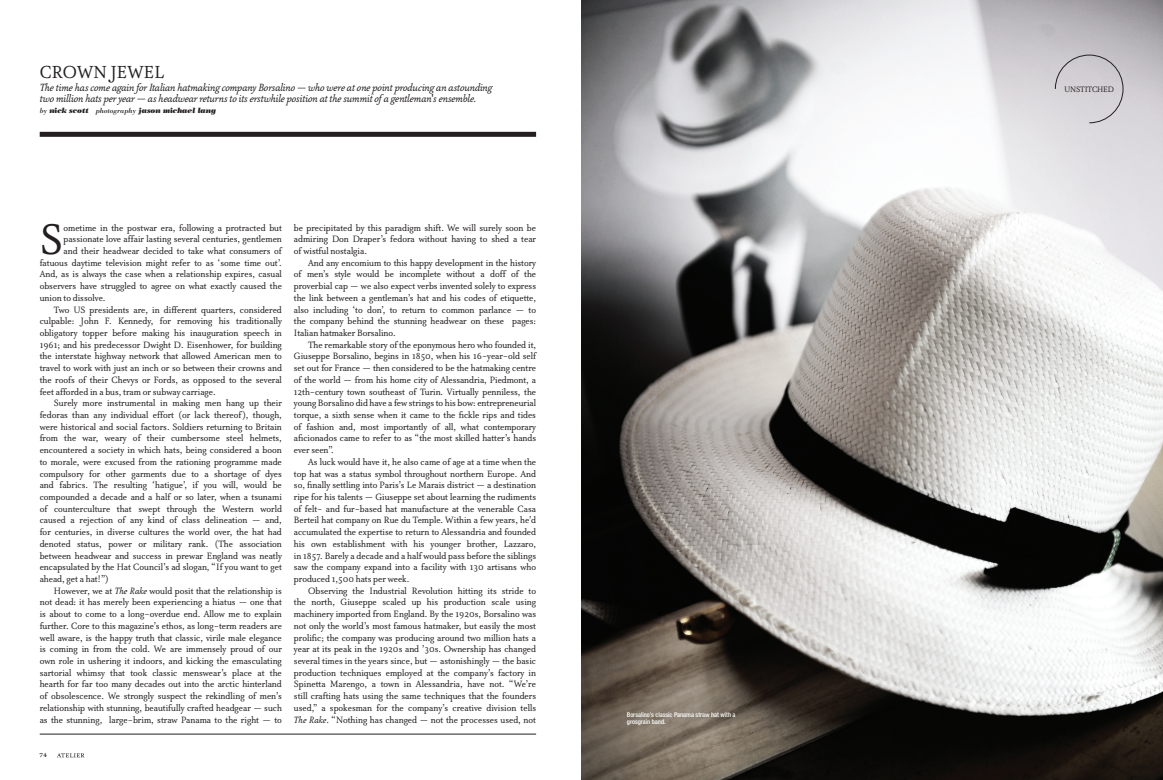
<style>
.page{position:relative;width:1163px;height:780px;background:#fff}
.page>*{position:absolute;margin:0;border:0;box-sizing:border-box;transform-origin:0 0}
.Rake_Bodytext{font:49.2px "Atma Serif";color:#231f20}
.Rake_Title{font:20px "Atma Serif";color:#231f20}
.Rake_Deck{font:italic 12px/11px "Atma Serif";letter-spacing:-.01em;color:#231f20}
.Rake_Bodytext-2{font:10.5px/11.7px "Atma Serif";color:#231f20;text-align:justify}
.Rake_Bodytext_Noinde{font:9px "Atma Serif";letter-spacing:-.02em;color:#231f20}
.Rake_Folio_Left{font:9px "Mrs Eaves Small Caps";color:#231f20}
.Rake_Byline{font:italic 7.5px "Bodoni Std Poster";letter-spacing:-.015em;color:#231f20}
.Rake_Caption{font:500 condensed 6.5px/7px "Helvetica Neue LT Std";letter-spacing:-.005em;color:#fff}
.s1{font-family:"Bodoni Std"}
.s2{font-style:italic}
</style>
<div class="page">
<hr style="left:40px;top:733px;width:496px;height:1px;background:#231f20">
<img style="left:581px;top:0;width:581px;height:780px">
<svg style="left:1054px;top:55px;width:69px;height:68px;background:#cdcacf"></svg>
<div style="left:40px;top:132px;width:496px;height:5px;background:#231f20"></div>
<svg style="left:57px;top:753px;width:27px;height:4px"></svg>
<p class="Rake_Title" style="left:40px;top:60px;width:126px">CROWN JEWEL</p>
<p class="Rake_Deck" style="left:40px;top:82px;width:454px">The time has come again for Italian hatmaking company Borsalino — who were at one point producing an astounding two million hats per year — as headwear returns to its erstwhile position at the summit of a gentleman's ensemble.</p>
<p class="Rake_Byline" style="left:40px;top:106px;width:178px"><span class="s1">by</span> nick scott <span class="s1">photography</span> jason michael lang</p>
<p class="Rake_Bodytext" style="left:40px;top:210px;width:25px">S</p>
<p class="Rake_Bodytext-2" style="left:63px;top:222px;width:220px">ometime in the postwar era, following a protracted but</p>
<p class="Rake_Bodytext-2" style="left:63px;top:233px;width:220px">passionate love affair lasting several centuries, gentlemen</p>
<p class="Rake_Bodytext-2" style="left:63px;top:245px;width:220px">and their headwear decided to take what consumers of</p>
<p class="Rake_Bodytext-2" style="left:40px;top:257px;width:244px">fatuous daytime television might refer to as ‘some time out’.</p>
<p class="Rake_Bodytext-2" style="left:40px;top:268px;width:244px">And, as is always the case when a relationship expires, casual</p>
<p class="Rake_Bodytext-2" style="left:40px;top:280px;width:244px">observers have struggled to agree on what exactly caused the</p>
<p class="Rake_Bodytext-2" style="left:40px;top:292px;width:67px">union to dissolve.</p>
<p class="Rake_Bodytext-2" style="left:40px;top:304px;width:244px;text-indent:14px">Two US presidents are, in different quarters, considered culpable: John F. Kennedy, for removing his traditionally obligatory topper before making his inauguration speech in 1961; and his predecessor Dwight D. Eisenhower, for building the interstate highway network that allowed American men to travel to work with just an inch or so between their crowns and the roofs of their Chevys or Fords, as opposed to the several feet afforded in a bus, tram or subway carriage.</p>
<p class="Rake_Bodytext-2" style="left:40px;top:397px;width:244px;text-indent:14px">Surely more instrumental in making men hang up their fedoras than any individual effort (or lack thereof), though, were historical and social factors. Soldiers returning to Britain from the war, weary of their cumbersome steel helmets, encountered a society in which hats, being considered a boon to morale, were excused from the rationing programme made compulsory for other garments due to a shortage of dyes and fabrics. The resulting ‘hatigue’, if you will, would be compounded a decade and a half or so later, when a tsunami of counterculture that swept through the Western world caused a rejection of any kind of class delineation — and, for centuries, in diverse cultures the world over, the hat had denoted status, power or military rank. (The association between headwear and success in prewar England was neatly encapsulated by the Hat Council’s ad slogan, “If you want to get ahead, get a hat!”)</p>
<p class="Rake_Bodytext-2" style="left:40px;top:585px;width:244px;text-indent:14px">However, we at <span class="s2">The Rake</span> would posit that the relationship is not dead: it has merely been experiencing a hiatus — one that is about to come to a long-overdue end. Allow me to explain further. Core to this magazine’s ethos, as long-term readers are well aware, is the happy truth that classic, virile male elegance is coming in from the cold. We are immensely proud of our own role in ushering it indoors, and kicking the emasculating sartorial whimsy that took classic menswear’s place at the hearth for far too many decades out into the arctic hinterland of obsolescence. We strongly suspect the rekindling of men’s relationship with stunning, beautifully crafted headgear — such as the stunning, large-brim, straw Panama to the right — to</p>
<p class="Rake_Bodytext-2" style="left:294px;top:222px;width:244px">be precipitated by this paradigm shift. We will surely soon be admiring Don Draper’s fedora without having to shed a tear of wistful nostalgia.</p>
<p class="Rake_Bodytext-2" style="left:294px;top:257px;width:244px;text-indent:14px">And any encomium to this happy development in the history of men’s style would be incomplete without a doff of the proverbial cap — we also expect verbs invented solely to express the link between a gentleman’s hat and his codes of etiquette, also including ‘to don’, to return to common parlance — to the company behind the stunning headwear on these pages:<br>Italian hatmaker Borsalino.</p>
<p class="Rake_Bodytext-2" style="left:294px;top:339px;width:244px;text-indent:14px">The remarkable story of the eponymous hero who founded it, Giuseppe Borsalino, begins in 1850, when his 16-year-old self set out for France — then considered to be the hatmaking centre of the world — from his home city of Alessandria, Piedmont, a 12th-century town southeast of Turin. Virtually penniless, the young Borsalino did have a few strings to his bow: entrepreneurial torque, a sixth sense when it came to the fickle rips and tides of fashion and, most importantly of all, what contemporary aficionados came to refer to as “the most skilled hatter’s hands ever seen”.</p>
<p class="Rake_Bodytext-2" style="left:294px;top:456px;width:244px;text-indent:14px">As luck would have it, he also came of age at a time when the top hat was a status symbol throughout northern Europe. And so, finally settling into Paris’s Le Marais district — a destination ripe for his talents — Giuseppe set about learning the rudiments of felt- and fur-based hat manufacture at the venerable Casa Berteil hat company on Rue du Temple. Within a few years, he’d accumulated the expertise to return to Alessandria and founded his own establishment with his younger brother, Lazzaro, in 1857. Barely a decade and a half would pass before the siblings saw the company expand into a facility with 130 artisans who produced 1,500 hats per week.</p>
<p class="Rake_Bodytext-2" style="left:294px;top:585px;width:244px;text-indent:14px">Observing the Industrial Revolution hitting its stride to the north, Giuseppe scaled up his production scale using machinery imported from England. By the 1920s, Borsalino was not only the world’s most famous hatmaker, but easily the most prolific; the company was producing around two million hats a year at its peak in the 1920s and ’30s. Ownership has changed several times in the years since, but — astonishingly — the basic production techniques employed at the company’s factory in Spinetta Marengo, a town in Alessandria, have not. “We’re still crafting hats using the same techniques that the founders used,” a spokesman for the company’s creative division tells <span class="s2">The Rake</span>. “Nothing has changed — not the processes used, not</p>
<p class="Rake_Folio_Left" style="left:39px;top:749px;width:9px">74</p>
<p class="Rake_Caption" style="left:626px;top:711px;width:110px">Borsalino’s classic Panama straw hat with a grosgrain band.</p>
<p class="Rake_Bodytext_Noinde" style="left:1064px;top:84px;width:51px">UNSTITCHED</p>
</div>
